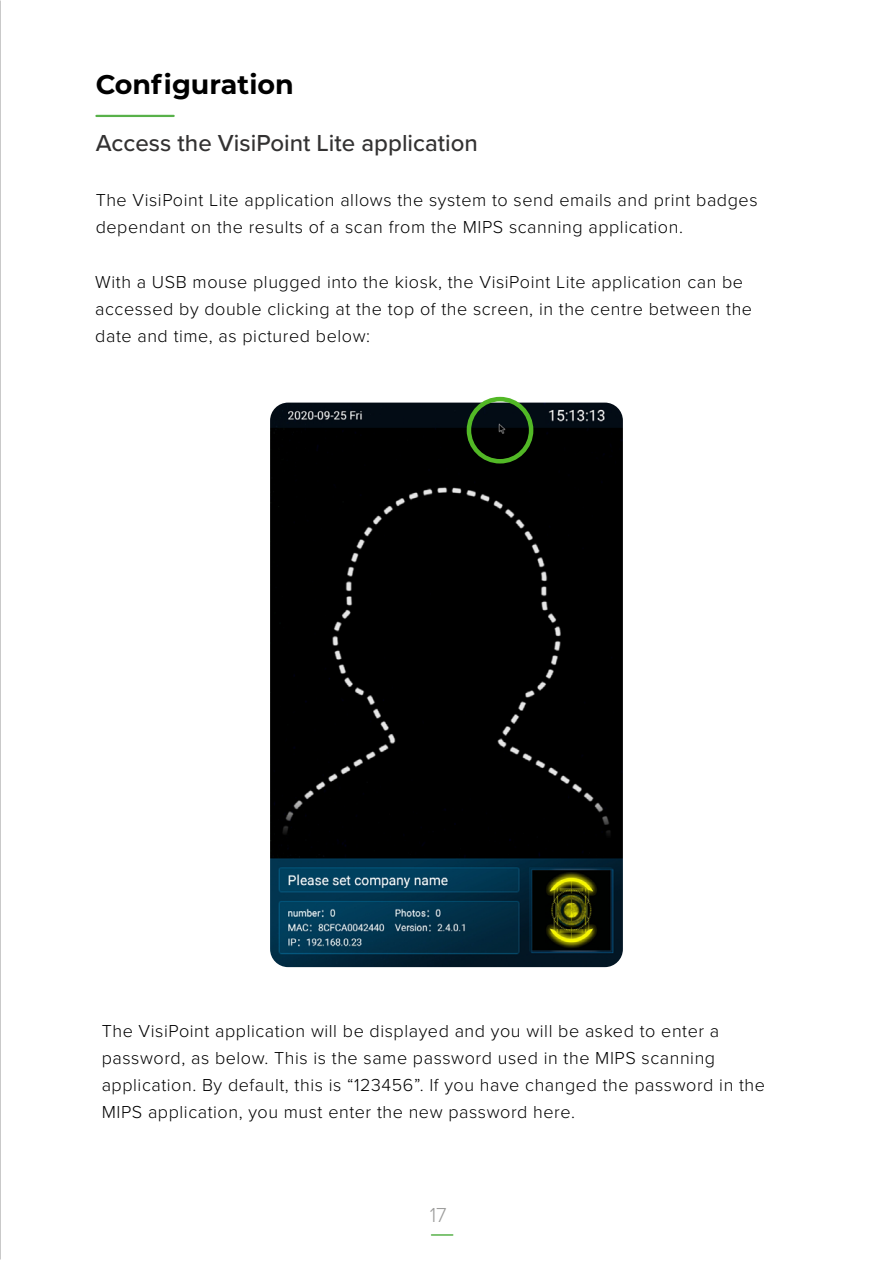
<style>
.page{position:relative;width:893px;height:1263px;background:#fff}
.page>*{position:absolute;margin:0;border:0;box-sizing:border-box;transform-origin:0 0}
.t1{font:700 27px "Montserrat";color:#000}
.t2{font:500 24px "Proxima Nova";color:#333232}
.t3{font:300 21px "Proxima Nova";color:#9d9d9c}
.t4{font:300 18px/27px "Proxima Nova";letter-spacing:.03em;color:#000}
</style>
<div class="page">
<hr style="left:96px;top:115px;width:78px;height:2px;background:#58b14a">
<hr style="left:431px;top:1234px;width:22px;height:2px;background:#58b14a">
<img style="left:270px;top:403px;width:353px;height:564px">
<div style="left:467px;top:397px;width:66px;height:66px;border:4px solid #52b826;border-radius:50%"></div>
<h1 class="t1" style="left:96px;top:65px;width:200px">Configuration</h1>
<h2 class="t2" style="left:96px;top:125px;width:384px">Access the VisiPoint Lite application</h2>
<p class="t4" style="left:96px;top:185px;width:663px">The VisiPoint Lite application allows the system to send emails and print badges dependant on the results of a scan from the MIPS scanning application.</p>
<p class="t4" style="left:95px;top:268px;width:658px">With a USB mouse plugged into the kiosk, the VisiPoint Lite application can be accessed by double clicking at the top of the screen, in the centre between the date and time, as pictured below:</p>
<p class="t4" style="left:102px;top:1016px;width:665px">The VisiPoint application will be displayed and you will be asked to enter a password, as below. This is the same password used in the MIPS scanning application. By default, this is “123456”. If you have changed the password in the MIPS application, you must enter the new password here.</p>
<p class="t3" style="left:430px;top:1199px;width:19px">17</p>
</div>
